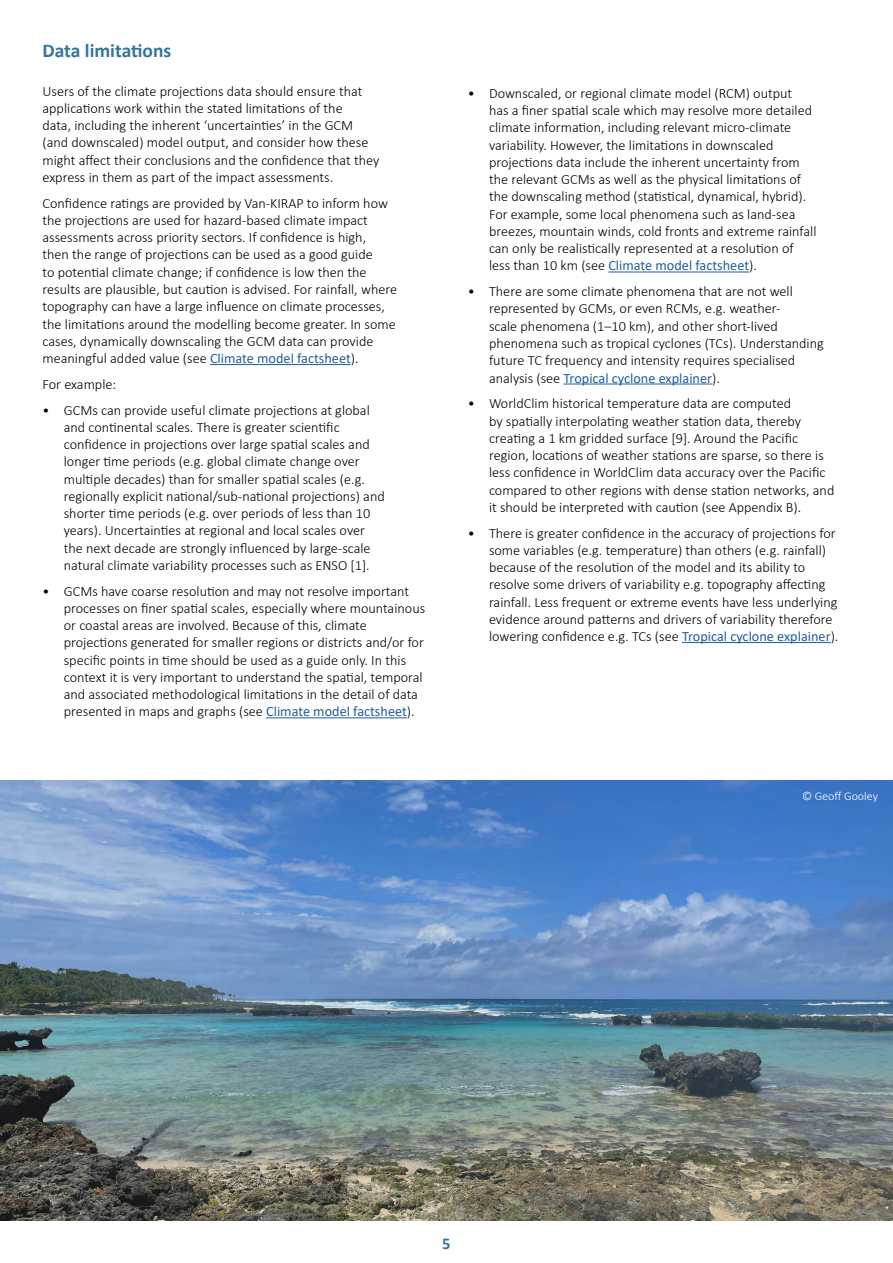
<style>
.page{position:relative;width:893px;height:1263px;background:#fff}
.page>*{position:absolute;margin:0;border:0;box-sizing:border-box;transform-origin:0 0}
.t1{font:700 19.5px "Calibri";color:#35769b}
.t2{font:700 16.5px "Calibri";color:#35769b}
.t3{font:300 14.25px/17.2px "Calibri";color:#000}
.t4{font:300 12px "Calibri";color:#fff}
.s1{font-weight:400;color:#215e9e}
</style>
<div class="page">
<hr style="left:210px;top:364px;width:141px;height:1px;background:#215e9e">
<hr style="left:266px;top:717px;width:141px;height:1px;background:#215e9e">
<hr style="left:608px;top:272px;width:141px;height:1px;background:#215e9e">
<hr style="left:564px;top:384px;width:148px;height:1px;background:#215e9e">
<hr style="left:682px;top:642px;width:149px;height:1px;background:#215e9e">
<img style="left:0;top:780px;width:893px;height:440px">
<h1 class="t1" style="left:43px;top:37px;width:130px">Data limitations</h1>
<p class="t3" style="left:43px;top:82px;width:338px">Users of the climate projections data should ensure that applications work within the stated limitations of the<br>data, including the inherent ‘uncertainties’ in the GCM (and downscaled) model output, and consider how these might affect their conclusions and the confidence that they express in them as part of the impact assessments.</p>
<p class="t3" style="left:43px;top:194px;width:356px">Confidence ratings are provided by Van-KIRAP to inform how the projections are used for hazard-based climate impact assessments across priority sectors. If confidence is high,<br>then the range of projections can be used as a good guide<br>to potential climate change; if confidence is low then the results are plausible, but caution is advised. For rainfall, where topography can have a large influence on climate processes, the limitations around the modelling become greater. In some cases, dynamically downscaling the GCM data can provide meaningful added value (see <span class="s1">Climate model factsheet</span>).</p>
<p class="t3" style="left:43px;top:375px;width:75px">For example:</p>
<p class="t3" style="left:64px;top:401px;width:323px;text-indent:-21px">• GCMs can provide useful climate projections at global and continental scales. There is greater scientific confidence in projections over large spatial scales and longer time periods (e.g. global climate change over multiple decades) than for smaller spatial scales (e.g. regionally explicit national/sub-national projections) and shorter time periods (e.g. over periods of less than 10 years). Uncertainties at regional and local scales over the next decade are strongly influenced by large-scale natural climate variability processes such as ENSO [1].</p>
<p class="t3" style="left:64px;top:582px;width:363px;text-indent:-21px">• GCMs have coarse resolution and may not resolve important processes on finer spatial scales, especially where mountainous or coastal areas are involved. Because of this, climate projections generated for smaller regions or districts and/or for specific points in time should be used as a guide only. In this context it is very important to understand the spatial, temporal and associated methodological limitations in the detail of data presented in maps and graphs (see <span class="s1">Climate model factsheet</span>).</p>
<p class="t3" style="left:489px;top:84px;width:329px;text-indent:-21px">• Downscaled, or regional climate model (RCM) output<br>has a finer spatial scale which may resolve more detailed climate information, including relevant micro-climate variability. However, the limitations in downscaled projections data include the inherent uncertainty from the relevant GCMs as well as the physical limitations of the downscaling method (statistical, dynamical, hybrid).<br>For example, some local phenomena such as land-sea breezes, mountain winds, cold fronts and extreme rainfall can only be realistically represented at a resolution of less than 10 km (see <span class="s1">Climate model factsheet</span>).</p>
<p class="t3" style="left:489px;top:283px;width:336px;text-indent:-21px">• There are some climate phenomena that are not well represented by GCMs, or even RCMs, e.g. weather-<br>scale phenomena (1–10 km), and other short-lived phenomena such as tropical cyclones (TCs). Understanding future TC frequency and intensity requires specialised analysis (see <span class="s1">Tropical cyclone explainer</span>).</p>
<p class="t3" style="left:489px;top:395px;width:347px;text-indent:-21px">• WorldClim historical temperature data are computed<br>by spatially interpolating weather station data, thereby creating a 1 km gridded surface [9]. Around the Pacific region, locations of weather stations are sparse, so there is less confidence in WorldClim data accuracy over the Pacific compared to other regions with dense station networks, and it should be interpreted with caution (see Appendix B).</p>
<p class="t3" style="left:489px;top:524px;width:351px;text-indent:-21px">• There is greater confidence in the accuracy of projections for some variables (e.g. temperature) than others (e.g. rainfall) because of the resolution of the model and its ability to resolve some drivers of variability e.g. topography affecting rainfall. Less frequent or extreme events have less underlying evidence around patterns and drivers of variability therefore lowering confidence e.g. TCs (see <span class="s1">Tropical cyclone explainer</span>).</p>
<p class="t4" style="left:802px;top:788px;width:78px">© Geoff Gooley</p>
<p class="t2" style="left:442px;top:1231px;width:10px">5</p>
</div>
